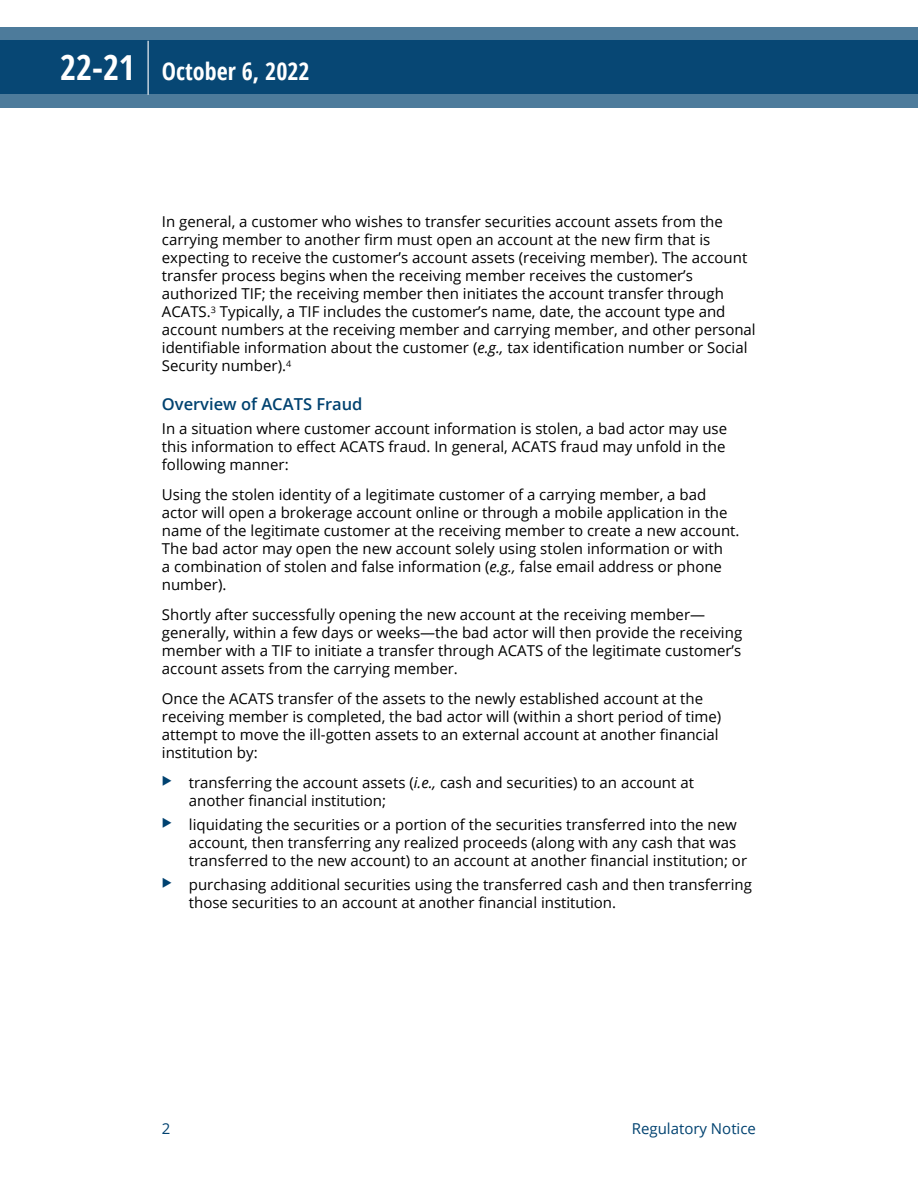
<style>
.page{position:relative;width:918px;height:1188px;background:#fff}
.page>*{position:absolute;margin:0;border:0;box-sizing:border-box;transform-origin:0 0}
.t1{font:700 24px "Open Sans Condensed";color:#fff}
.t2{font:600 16.5px "Open Sans";color:#004270}
.t3{font:15px/18px "Open Sans";color:#000}
.t4{font:15px "Open Sans";color:#004270}
.s1{font-size:34.5px}
.s2{font-style:italic}
</style>
<div class="page">
<svg style="left:0;top:27px;width:918px;height:81px;background:#1e5881"></svg>
<hr style="left:148px;top:41px;width:1px;height:54px;background:#fff">
<h1 class="t1" style="left:60px;top:54px;width:251px"><span class="s1">22-21</span> October 6, 2022</h1>
<p class="t3" style="left:162px;top:213px;width:595px">In general, a customer who wishes to transfer securities account assets from the carrying member to another firm must open an account at the new firm that is expecting to receive the customer’s account assets (receiving member). The account transfer process begins when the receiving member receives the customer’s authorized TIF; the receiving member then initiates the account transfer through ACATS.<sup>3</sup> Typically, a TIF includes the customer’s name, date, the account type and account numbers at the receiving member and carrying member, and other personal identifiable information about the customer (<span class="s2">e.g.,</span> tax identification number or Social Security number).<sup>4</sup></p>
<p class="t2" style="left:162px;top:393px;width:202px">Overview of ACATS Fraud</p>
<p class="t3" style="left:162px;top:419px;width:567px;text-align:justify">In a situation where customer account information is stolen, a bad actor may use this information to effect ACATS fraud. In general, ACATS fraud may unfold in the following manner:</p>
<p class="t3" style="left:162px;top:485px;width:579px">Using the stolen identity of a legitimate customer of a carrying member, a bad actor will open a brokerage account online or through a mobile application in the name of the legitimate customer at the receiving member to create a new account.<br>The bad actor may open the new account solely using stolen information or with<br>a combination of stolen and false information (<span class="s2">e.g.,</span> false email address or phone number).</p>
<p class="t3" style="left:162px;top:605px;width:582px">Shortly after successfully opening the new account at the receiving member— generally, within a few days or weeks—the bad actor will then provide the receiving member with a TIF to initiate a transfer through ACATS of the legitimate customer’s account assets from the carrying member.</p>
<p class="t3" style="left:162px;top:689px;width:561px">Once the ACATS transfer of the assets to the newly established account at the receiving member is completed, the bad actor will (within a short period of time) attempt to move the ill-gotten assets to an external account at another financial institution by:</p>
<p class="t3" style="left:189px;top:773px;width:507px">transferring the account assets (<span class="s2">i.e.,</span> cash and securities) to an account at another financial institution;</p>
<p class="t3" style="left:189px;top:815px;width:560px">liquidating the securities or a portion of the securities transferred into the new account, then transferring any realized proceeds (along with any cash that was transferred to the new account) to an account at another financial institution; or</p>
<p class="t3" style="left:189px;top:875px;width:564px">purchasing additional securities using the transferred cash and then transferring those securities to an account at another financial institution.</p>
<p class="t4" style="left:162px;top:1119px;width:10px">2</p>
<p class="t4" style="left:632px;top:1119px;width:126px">Regulatory Notice</p>
</div>
